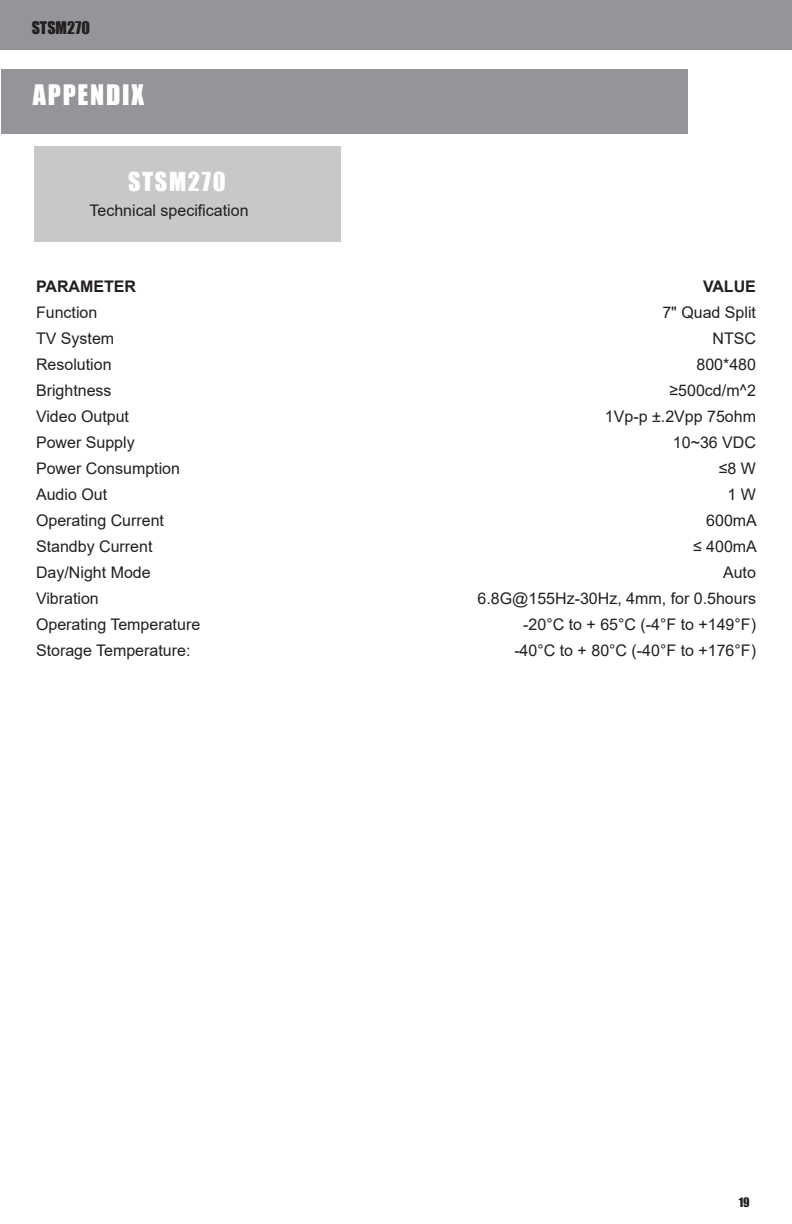
<style>
.page{position:relative;width:792px;height:1224px;background:#fff}
.page>*{position:absolute;margin:0;border:0;box-sizing:border-box;transform-origin:0 0}
._05_Headline{font:26px "Impact";letter-spacing:.07em;color:#fff}
.t1{font:24px "Impact";letter-spacing:.07em;color:#fff}
._05_Headline-2{font:16px "Arial";color:#231f20}
._05_Headline-3{font:700 16px "Arial";color:#231f20}
.t2{font:16px "Impact";color:#231f20}
.t3{font:12px "Impact";color:#231f20}
</style>
<div class="page">
<div style="left:34px;top:146px;width:306px;height:96px;background:#c7c8ca"></div>
<div style="left:0;top:0;width:792px;height:50px;background:#939598"></div>
<div style="left:1px;top:69px;width:686px;height:64px;background:#939598"></div>
<p class="t2" style="left:32px;top:16px;width:60px">STSM270</p>
<p class="_05_Headline" style="left:33px;top:74px;width:113px">APPENDIX</p>
<p class="t1" style="left:128px;top:163px;width:99px">STSM270</p>
<p class="_05_Headline-2" style="left:89px;top:199px;width:161px">Technical specification</p>
<p class="_05_Headline-3" style="left:36px;top:275px;width:102px">PARAMETER</p>
<p class="_05_Headline-3" style="left:703px;top:275px;width:54px">VALUE</p>
<p class="_05_Headline-2" style="left:36px;top:301px;width:63px">Function</p>
<p class="_05_Headline-2" style="left:662px;top:301px;width:95px">7" Quad Split</p>
<p class="_05_Headline-2" style="left:36px;top:327px;width:80px">TV System</p>
<p class="_05_Headline-2" style="left:713px;top:327px;width:45px">NTSC</p>
<p class="_05_Headline-2" style="left:36px;top:353px;width:77px">Resolution</p>
<p class="_05_Headline-2" style="left:696px;top:353px;width:61px">800*480</p>
<p class="_05_Headline-2" style="left:36px;top:379px;width:77px">Brightness</p>
<p class="_05_Headline-2" style="left:670px;top:379px;width:88px">≥500cd/m^2</p>
<p class="_05_Headline-2" style="left:36px;top:405px;width:95px">Video Output</p>
<p class="_05_Headline-2" style="left:605px;top:405px;width:153px">1Vp-p ±.2Vpp 75ohm</p>
<p class="_05_Headline-2" style="left:36px;top:431px;width:100px">Power Supply</p>
<p class="_05_Headline-2" style="left:673px;top:431px;width:85px">10~36 VDC</p>
<p class="_05_Headline-2" style="left:36px;top:457px;width:146px">Power Consumption</p>
<p class="_05_Headline-2" style="left:719px;top:457px;width:39px">≤8 W</p>
<p class="_05_Headline-2" style="left:36px;top:483px;width:73px">Audio Out</p>
<p class="_05_Headline-2" style="left:728px;top:483px;width:30px">1 W</p>
<p class="_05_Headline-2" style="left:36px;top:509px;width:130px">Operating Current</p>
<p class="_05_Headline-2" style="left:706px;top:509px;width:52px">600mA</p>
<p class="_05_Headline-2" style="left:36px;top:535px;width:118px">Standby Current</p>
<p class="_05_Headline-2" style="left:693px;top:535px;width:65px">≤ 400mA</p>
<p class="_05_Headline-2" style="left:36px;top:561px;width:116px">Day/Night Mode</p>
<p class="_05_Headline-2" style="left:723px;top:561px;width:34px">Auto</p>
<p class="_05_Headline-2" style="left:36px;top:587px;width:64px">Vibration</p>
<p class="_05_Headline-2" style="left:478px;top:587px;width:280px">6.8G@155Hz-30Hz, 4mm, for 0.5hours</p>
<p class="_05_Headline-2" style="left:36px;top:613px;width:166px">Operating Temperature</p>
<p class="_05_Headline-2" style="left:523px;top:613px;width:234px">-20°C to + 65°C (-4°F to +149°F)</p>
<p class="_05_Headline-2" style="left:36px;top:639px;width:156px">Storage Temperature:</p>
<p class="_05_Headline-2" style="left:514px;top:639px;width:243px">-40°C to + 80°C (-40°F to +176°F)</p>
<p class="t3" style="left:739px;top:1193px;width:13px">19</p>
</div>
